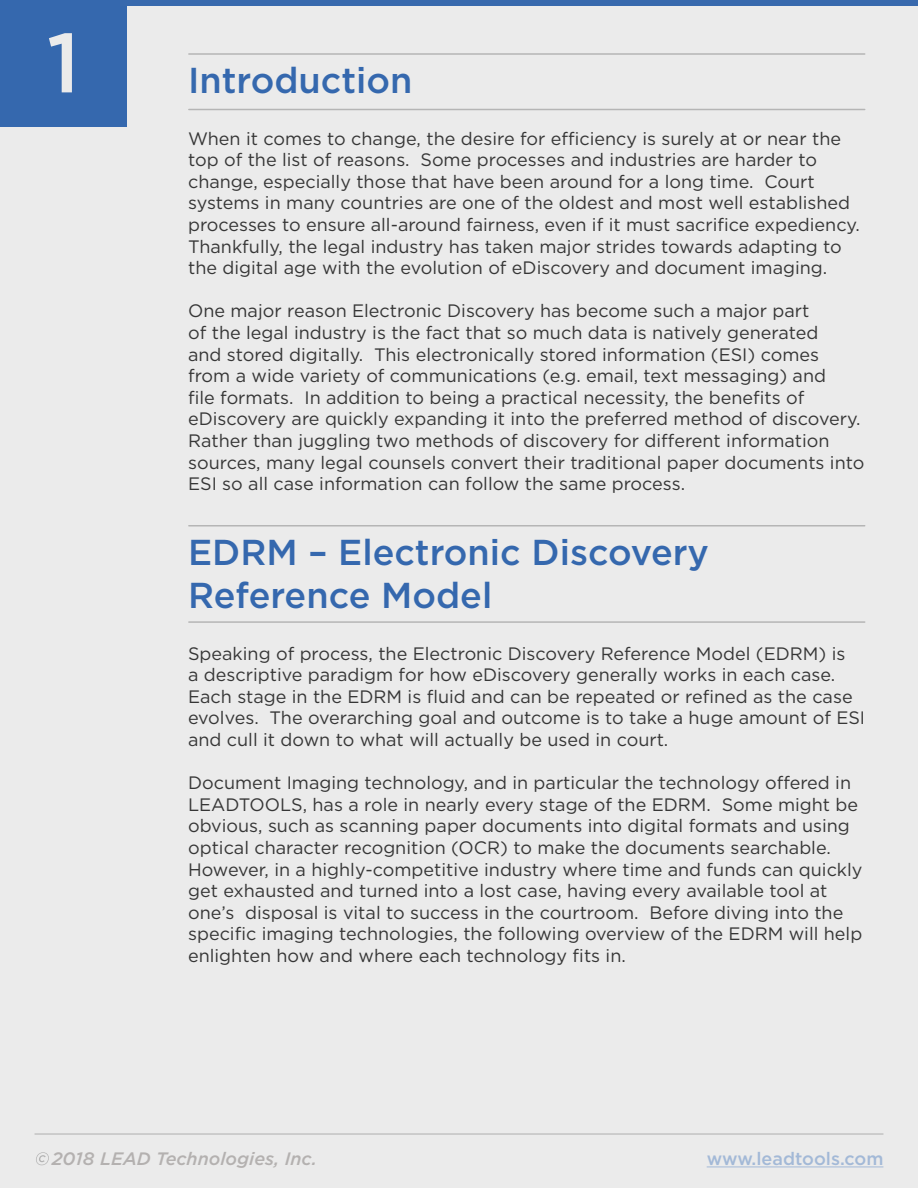
<style>
.page{position:relative;width:918px;height:1188px;background:#ebebeb}
.page>*{position:absolute;margin:0;border:0;box-sizing:border-box;transform-origin:0 0}
.t1{font:500 84px "Gotham";color:#ebebeb}
.t2{font:500 36px/43.2px "Gotham";color:#3568ae}
.t3{font:18px/21.6px "Gotham";color:#363636}
.t4{font:italic 500 18px "Gotham";color:#b4b1b0}
.t5{font:500 18px "Gotham";color:#a3b9d7}
</style>
<div class="page">
<div style="left:0;top:0;width:127px;height:127px;background:#3568ae"></div>
<div style="left:121px;top:0;width:797px;height:5px;background:#3869ad"></div>
<hr style="left:189px;top:53px;width:676px;height:2px;background:#b5b5b5">
<hr style="left:189px;top:109px;width:676px;height:1px;background:#b5b5b5">
<hr style="left:189px;top:525px;width:676px;height:1px;background:#b5b5b5">
<hr style="left:189px;top:621px;width:676px;height:2px;background:#b5b5b5">
<hr style="left:707px;top:1166px;width:176px;height:1px;background:#a3b9d7">
<svg style="left:36px;top:1152px;width:13px;height:13px"></svg>
<hr style="left:35px;top:1133px;width:848px;height:2px;background:#b5b5b5">
<p class="t1" style="left:47px;top:8px;width:35px">1</p>
<p class="t2" style="left:188px;top:58px;width:226px">Introduction</p>
<p class="t3" style="left:188px;top:127px;width:673px">When it comes to change, the desire for efficiency is surely at or near the top of the list of reasons. Some processes and industries are harder to change, especially those that have been around for a long time. Court systems in many countries are one of the oldest and most well established processes to ensure all-around fairness, even if it must sacrifice expediency.<br>Thankfully, the legal industry has taken major strides towards adapting to the digital age with the evolution of eDiscovery and document imaging.</p>
<p class="t3" style="left:188px;top:300px;width:678px">One major reason Electronic Discovery has become such a major part<br>of the legal industry is the fact that so much data is natively generated<br>and stored digitally. This electronically stored information (ESI) comes from a wide variety of communications (e.g. email, text messaging) and<br>file formats. In addition to being a practical necessity, the benefits of eDiscovery are quickly expanding it into the preferred method of discovery.<br>Rather than juggling two methods of discovery for different information sources, many legal counsels convert their traditional paper documents into ESI so all case information can follow the same process.</p>
<p class="t2" style="left:188px;top:530px;width:522px">EDRM – Electronic Discovery<br>Reference Model</p>
<p class="t3" style="left:188px;top:642px;width:679px">Speaking of process, the Electronic Discovery Reference Model (EDRM) is<br>a descriptive paradigm for how eDiscovery generally works in each case.<br>Each stage in the EDRM is fluid and can be repeated or refined as the case evolves. The overarching goal and outcome is to take a huge amount of ESI and cull it down to what will actually be used in court.</p>
<p class="t3" style="left:188px;top:772px;width:676px">Document Imaging technology, and in particular the technology offered in LEADTOOLS, has a role in nearly every stage of the EDRM. Some might be obvious, such as scanning paper documents into digital formats and using optical character recognition (OCR) to make the documents searchable.<br>However, in a highly-competitive industry where time and funds can quickly get exhausted and turned into a lost case, having every available tool at one’s disposal is vital to success in the courtroom. Before diving into the specific imaging technologies, the following overview of the EDRM will help enlighten how and where each technology fits in.</p>
<p class="t4" style="left:52px;top:1147px;width:267px">2018 LEAD Technologies, Inc.</p>
<p class="t5" style="left:707px;top:1147px;width:178px">www.leadtools.com</p>
</div>
